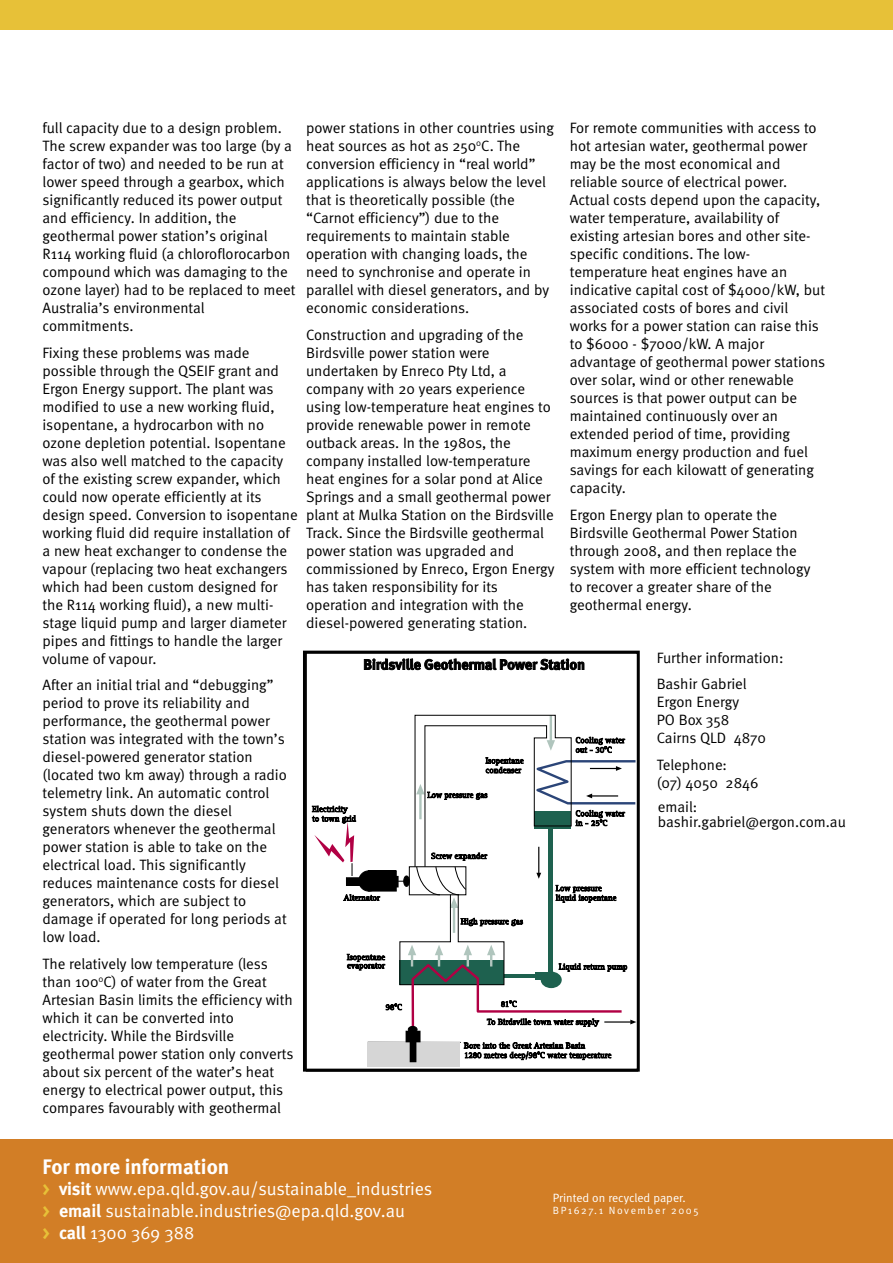
<style>
.page{position:relative;width:893px;height:1263px;background:#fff}
.page>*{position:absolute;margin:0;border:0;box-sizing:border-box;transform-origin:0 0}
.t1{font:700 21px "Meta";color:#fff}
.t2{font:18px/21.6px "Meta Normal";color:#fff}
.Body_text{font:15px/18px "Meta Normal";color:#000}
.Body_text-2{font:12px "Meta Normal";color:#fff}
.Body_text-3{font:10.5px "Meta Normal";letter-spacing:.15em;color:#fff}
.s1{font-family:"Meta";font-weight:700;color:#e7c138}
.s2{font-family:"Meta";font-weight:700}
</style>
<div class="page">
<div style="left:0;top:0;width:893px;height:30px;background:#e7c138"></div>
<div style="left:0;top:1139px;width:893px;height:124px;background:#d27e26"></div>
<svg style="left:343px;top:894px;width:24px;height:7px"></svg>
<svg style="left:572px;top:886px;width:45px;height:17px"></svg>
<svg style="left:463px;top:1042px;width:149px;height:19px"></svg>
<svg style="left:347px;top:954px;width:20px;height:17px"></svg>
<svg style="left:364px;top:658px;width:272px;height:168px"></svg>
<svg style="left:312px;top:805px;width:44px;height:71px"></svg>
<div style="left:346px;top:878px;width:14px;height:7px;background:#000"></div>
<div style="left:346px;top:877px;width:15px;height:9px;border:1px solid #000"></div>
<div style="left:359px;top:871px;width:20px;height:20px;background:#000;border-radius:50%"></div>
<div style="left:358px;top:870px;width:21px;height:21px;border:1px solid #000;border-radius:50%"></div>
<svg style="left:367px;top:715px;width:205px;height:328px"></svg>
<div style="left:368px;top:1043px;width:92px;height:24px;background:#d6d6d6"></div>
<svg style="left:408px;top:945px;width:228px;height:84px"></svg>
<div style="left:408px;top:1026px;width:9px;height:6px;background:#000;border-radius:50%"></div>
<div style="left:408px;top:1026px;width:9px;height:7px;border:1px solid #000;border-radius:50%"></div>
<div style="left:406px;top:1031px;width:14px;height:11px;background:#000"></div>
<div style="left:410px;top:1042px;width:6px;height:20px;background:#000"></div>
<svg style="left:416px;top:851px;width:72px;height:57px"></svg>
<div style="left:303px;top:651px;width:337px;height:420px;border:3px solid #000"></div>
<p class="Body_text" style="left:43px;top:119px;width:254px">full capacity due to a design problem.<br>The screw expander was too large (by a factor of two) and needed to be run at lower speed through a gearbox, which significantly reduced its power output and efficiency. In addition, the geothermal power station’s original R114 working fluid (a chloroflorocarbon compound which was damaging to the ozone layer) had to be replaced to meet Australia’s environmental commitments.</p>
<p class="Body_text" style="left:43px;top:343px;width:257px">Fixing these problems was made possible through the QSEIF grant and Ergon Energy support. The plant was modified to use a new working fluid, isopentane, a hydrocarbon with no ozone depletion potential. Isopentane was also well matched to the capacity of the existing screw expander, which could now operate efficiently at its design speed. Conversion to isopentane working fluid did require installation of a new heat exchanger to condense the vapour (replacing two heat exchangers which had been custom designed for the R114 working fluid), a new multi&shy;stage liquid pump and larger diameter pipes and fittings to handle the larger volume of vapour.</p>
<p class="Body_text" style="left:43px;top:676px;width:246px">After an initial trial and “debugging” period to prove its reliability and performance, the geothermal power station was integrated with the town’s diesel-powered generator station (located two km away) through a radio telemetry link. An automatic control system shuts down the diesel generators whenever the geothermal power station is able to take on the electrical load. This significantly reduces maintenance costs for diesel generators, which are subject to damage if operated for long periods at low load.</p>
<p class="Body_text" style="left:43px;top:954px;width:252px">The relatively low temperature (less than 100<sup>0</sup>C) of water from the Great Artesian Basin limits the efficiency with which it can be converted into electricity. While the Birdsville geothermal power station only converts about six percent of the water’s heat energy to electrical power output, this compares favourably with geothermal</p>
<p class="Body_text" style="left:306px;top:119px;width:249px">power stations in other countries using heat sources as hot as 250<sup>0</sup>C. The conversion efficiency in “real world” applications is always below the level that is theoretically possible (the “Carnot efficiency”) due to the requirements to maintain stable operation with changing loads, the need to synchronise and operate in parallel with diesel generators, and by economic considerations.</p>
<p class="Body_text" style="left:306px;top:325px;width:250px">Construction and upgrading of the Birdsville power station were undertaken by Enreco Pty Ltd, a company with 20 years experience using low-temperature heat engines to provide renewable power in remote outback areas. In the 1980s, the company installed low-temperature heat engines for a solar pond at Alice Springs and a small geothermal power plant at Mulka Station on the Birdsville Track. Since the Birdsville geothermal power station was upgraded and commissioned by Enreco, Ergon Energy has taken responsibility for its operation and integration with the diesel-powered generating station.</p>
<p class="Body_text" style="left:570px;top:119px;width:257px">For remote communities with access to hot artesian water, geothermal power may be the most economical and reliable source of electrical power.<br>Actual costs depend upon the capacity, water temperature, availability of existing artesian bores and other site&shy;specific conditions. The low&shy;temperature heat engines have an indicative capital cost of $4000/kW, but associated costs of bores and civil works for a power station can raise this to $6000 - $7000/kW. A major advantage of geothermal power stations over solar, wind or other renewable sources is that power output can be maintained continuously over an extended period of time, providing maximum energy production and fuel savings for each kilowatt of generating capacity.</p>
<p class="Body_text" style="left:570px;top:505px;width:242px">Ergon Energy plan to operate the<br>Birdsville Geothermal Power Station through 2008, and then replace the system with more efficient technology to recover a greater share of the geothermal energy.</p>
<p class="Body_text" style="left:657px;top:648px;width:128px">Further information:</p>
<p class="Body_text" style="left:657px;top:675px;width:111px">Bashir Gabriel<br>Ergon Energy<br>PO Box 358<br>Cairns QLD 4870</p>
<p class="Body_text" style="left:657px;top:755px;width:103px">Telephone:<br>(07) 4050 2846</p>
<p class="Body_text" style="left:658px;top:799px;width:190px;line-height:15px">email: bashir.gabriel@ergon.com.au</p>
<p class="t1" style="left:43px;top:1154px;width:188px">For more information</p>
<p class="t2" style="left:43px;top:1178px;width:391px"><span class="s1">&gt;</span> <span class="s2">visit</span> www.epa.qld.gov.au/sustainable_industries</p>
<p class="t2" style="left:43px;top:1199px;width:364px"><span class="s1">&gt;</span> <span class="s2">email</span> sustainable.industries@epa.qld.gov.au <span class="s1">&gt;</span> <span class="s2">call</span> 1300 369 388</p>
<p class="Body_text-2" style="left:553px;top:1190px;width:135px">Printed on recycled paper.</p>
<p class="Body_text-3" style="left:553px;top:1204px;width:147px">BP1627.1 November 2005</p>
</div>
